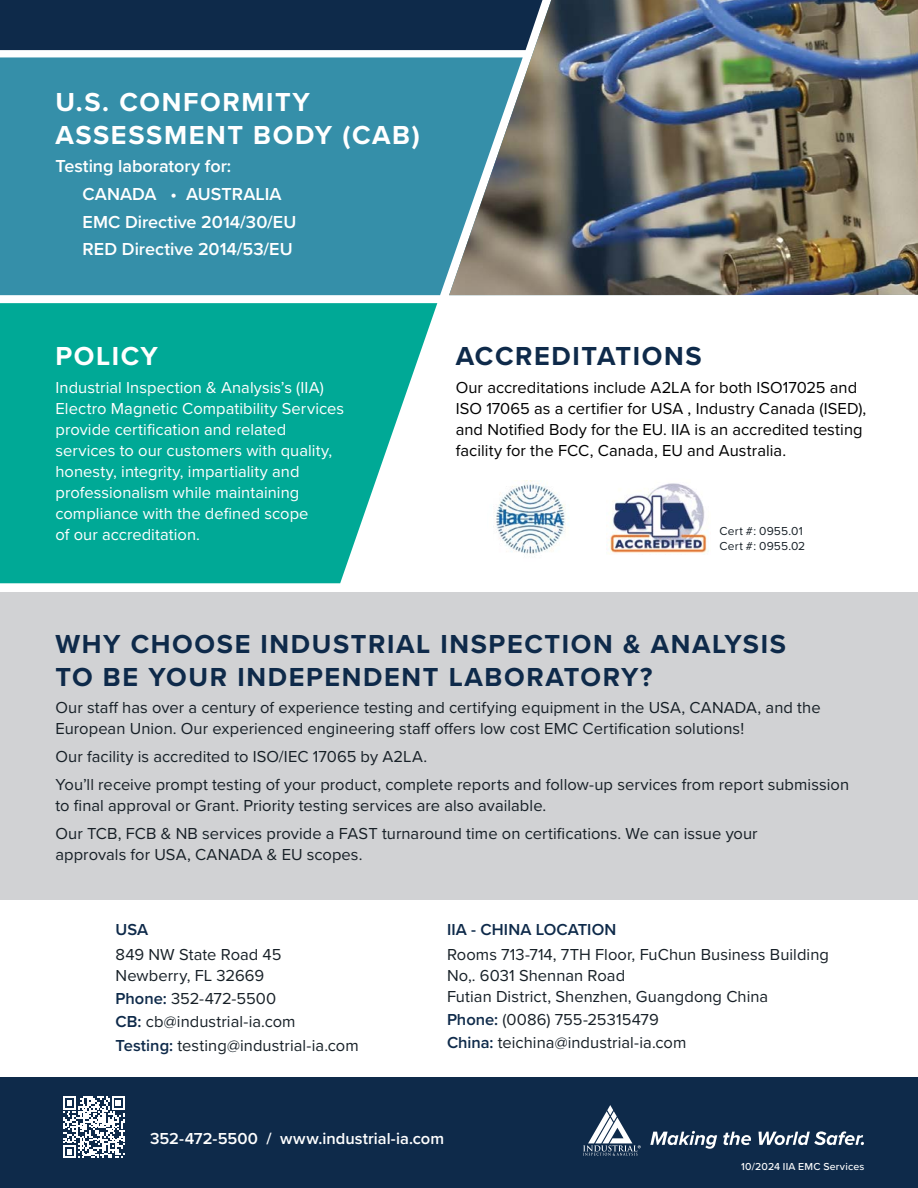
<style>
.page{position:relative;width:918px;height:1188px;background:#fff}
.page>*{position:absolute;margin:0;border:0;box-sizing:border-box;transform-origin:0 0}
.t1{font:700 27px/33px "Proxima Nova";letter-spacing:.06em;color:#0e2a4a}
.t2{font:700 27px/33px "Proxima Nova";letter-spacing:.06em;color:#fff}
.t3{font:600 18px/27.8px "Proxima Nova";color:#fff}
.t4{font:16.5px/21px "Proxima Nova";letter-spacing:.005em;color:#172027}
.t5{font:16.5px/21px "Proxima Nova";letter-spacing:.005em;color:#fff}
.t6{font:16.5px/21px "Proxima Nova";letter-spacing:.005em;color:#000}
.t7{font:600 16.5px "Proxima Nova";color:#fff}
.t8{font:600 16.5px "Proxima Nova";letter-spacing:.01em;color:#0e2a4a}
.t9{font:12px/15px "Proxima Nova";letter-spacing:.015em;color:#172027}
.t10{font:500 10.5px "Proxima Nova";letter-spacing:.025em;color:#fff}
.s1{font-weight:600;color:#0e2a4a}
</style>
<div class="page">
<div style="left:0;top:592px;width:918px;height:308px;background:#d1d2d4"></div>
<div style="left:0;top:0;width:449px;height:50px;background:#0e2a4a"></div>
<div style="left:0;top:1077px;width:918px;height:111px;background:#0e2a4a"></div>
<svg style="left:650px;top:1131px;width:67px;height:18px"></svg>
<svg style="left:723px;top:1132px;width:28px;height:13px"></svg>
<svg style="left:759px;top:1131px;width:105px;height:14px"></svg>
<svg style="left:583px;top:1105px;width:58px;height:51px"></svg>
<svg style="left:0;top:303px;width:437px;height:280px;background:#1cb2a1"></svg>
<div style="left:0;top:57px;width:449px;height:238px;background:#358fa9"></div>
<img style="left:449px;top:0;width:469px;height:295px">
<img style="left:606px;top:483px;width:103px;height:71px">
<img style="left:496px;top:480px;width:70px;height:74px">
<svg style="left:63px;top:1096px;width:62px;height:62px"></svg>
<h1 class="t2" style="left:55px;top:85px;width:366px">U.S. CONFORMITY<br>ASSESSMENT BODY (CAB)</h1>
<p class="t3" style="left:82px;top:152px;width:215px;text-indent:-27px">Testing laboratory for:<br>CANADA • AUSTRALIA<br>EMC Directive 2014/30/EU<br>RED Directive 2014/53/EU</p>
<h1 class="t2" style="left:55px;top:339px;width:104px">POLICY</h1>
<p class="t5" style="left:55px;top:376px;width:290px">Industrial Inspection &amp; Analysis’s (IIA)<br>Electro Magnetic Compatibility Services provide certification and related services to our customers with quality, honesty, integrity, impartiality and professionalism while maintaining compliance with the defined scope<br>of our accreditation.</p>
<h1 class="t1" style="left:456px;top:339px;width:247px">ACCREDITATIONS</h1>
<p class="t6" style="left:456px;top:376px;width:412px">Our accreditations include A2LA for both ISO17025 and ISO 17065 as a certifier for USA , Industry Canada (ISED), and Notified Body for the EU. IIA is an accredited testing facility for the FCC, Canada, EU and Australia.</p>
<p class="t9" style="left:720px;top:523px;width:87px">Cert #: 0955.01<br>Cert #: 0955.02</p>
<h1 class="t1" style="left:55px;top:627px;width:732px">WHY CHOOSE INDUSTRIAL INSPECTION &amp; ANALYSIS<br>TO BE YOUR INDEPENDENT LABORATORY?</h1>
<p class="t4" style="left:55px;top:697px;width:767px">Our staff has over a century of experience testing and certifying equipment in the USA, CANADA, and the<br>European Union. Our experienced engineering staff offers low cost EMC Certification solutions!</p>
<p class="t4" style="left:55px;top:742px;width:795px;line-height:27.8px">Our facility is accredited to ISO/IEC 17065 by A2LA.<br>You’ll receive prompt testing of your product, complete reports and follow-up services from report submission</p>
<p class="t4" style="left:55px;top:791px;width:704px;line-height:27.8px">to final approval or Grant. Priority testing services are also available.<br>Our TCB, FCB &amp; NB services provide a FAST turnaround time on certifications. We can issue your</p>
<p class="t4" style="left:55px;top:843px;width:309px">approvals for USA, CANADA &amp; EU scopes.</p>
<p class="t8" style="left:116px;top:917px;width:34px">USA</p>
<p class="t4" style="left:116px;top:943px;width:167px">849 NW State Road 45<br>Newberry, FL 32669</p>
<p class="t4" style="left:116px;top:986px;width:245px;line-height:23.1px"><span class="s1">Phone:</span> 352-472-5500<br><span class="s1">CB:</span> cb@industrial-ia.com<br><span class="s1">Testing:</span> testing@industrial-ia.com</p>
<p class="t8" style="left:447px;top:917px;width:171px">IIA - CHINA LOCATION</p>
<p class="t4" style="left:447px;top:943px;width:383px">Rooms 713-714, 7TH Floor, FuChun Business Building<br>No,. 6031 Shennan Road<br>Futian District, Shenzhen, Guangdong China</p>
<p class="t4" style="left:447px;top:1008px;width:241px;line-height:23.1px"><span class="s1">Phone:</span> (0086) 755-25315479<br><span class="s1">China:</span> teichina@industrial-ia.com</p>
<p class="t7" style="left:150px;top:1127px;width:296px">352-472-5500 / www.industrial-ia.com</p>
<p class="t10" style="left:741px;top:1158px;width:125px">10/2024 IIA EMC Services</p>
</div>
